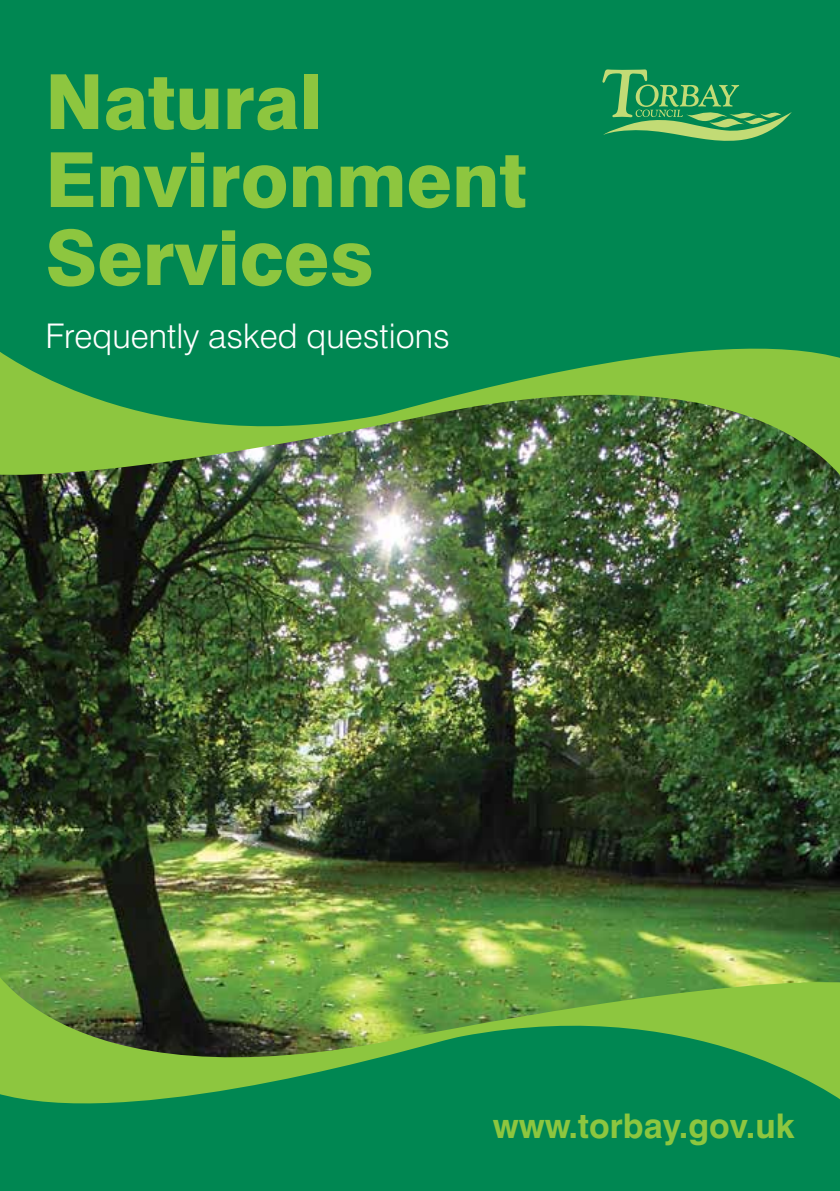
<style>
.page{position:relative;width:840px;height:1191px;background:#fff}
.page>*{position:absolute;margin:0;border:0;box-sizing:border-box;transform-origin:0 0}
.t1{font:800 76px/78px "Swiss 721 BT";color:#8dc63f}
.t2{font:300 34px "Swiss 721 BT";color:#fff}
.subhead{font:700 34px "Swiss 721 BT";color:#8dc63f}
</style>
<div class="page">
<div style="left:0;top:940px;width:839px;height:251px;background:#008752"></div>
<div style="left:0;top:0;width:839px;height:543px;background:#008752"></div>
<img style="left:0;top:500px;width:839px;height:452px">
<img style="left:0;top:348px;width:839px;height:152px">
<svg style="left:0;top:952px;width:839px;height:152px"></svg>
<svg style="left:602px;top:69px;width:189px;height:72px"></svg>
<p class="t1" style="left:45px;top:62px;width:482px">Natural<br>Environment<br>Services</p>
<p class="t2" style="left:45px;top:315px;width:405px">Frequently asked questions</p>
<p class="subhead" style="left:492px;top:1104px;width:303px">www.torbay.gov.uk</p>
</div>
